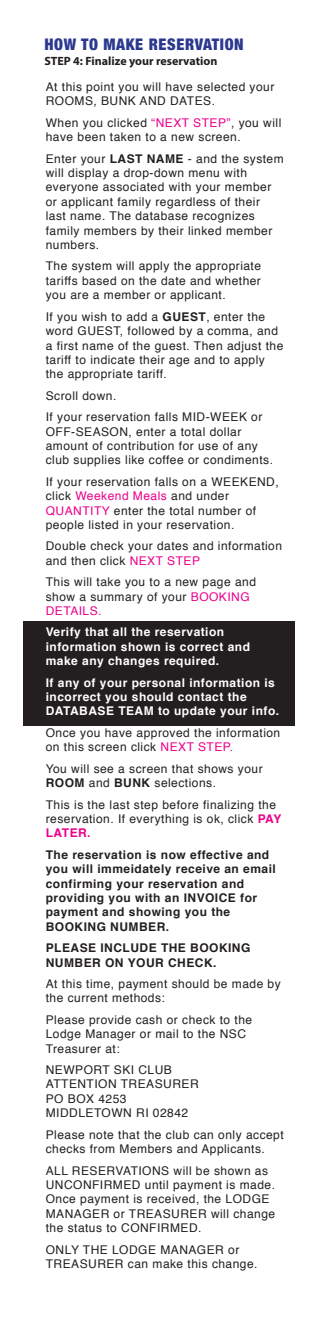
<style>
.page{position:relative;width:324px;height:1335px;background:#fff}
.page>*{position:absolute;margin:0;border:0;box-sizing:border-box;transform-origin:0 0}
.t1{font:900 condensed 16px "Helvetica Neue";letter-spacing:.04em;color:#2b3990}
.t2{font:12px/14.4px "Helvetica";letter-spacing:.04em;color:#231f20}
.t3{font:700 12px/14.4px "Helvetica";letter-spacing:.04em;color:#231f20}
.t4{font:700 12px/14.4px "Helvetica";letter-spacing:.04em;color:#fff}
.t5{font:700 12px "Myriad Pro";color:#231f20}
.s1{color:#ec008c}
.s2{font-weight:700}
.s3{font-weight:700;color:#ec008c}
</style>
<div class="page">
<div style="left:23px;top:621px;width:272px;height:104px;background:#231f20"></div>
<h1 class="t1" style="left:44px;top:31px;width:201px">HOW TO MAKE RESERVATION</h1>
<p class="t2" style="left:46px;top:80px;width:230px">At this point you will have selected your<br>ROOMS, BUNK AND DATES.</p>
<p class="t2" style="left:46px;top:116px;width:237px">When you clicked <span class="s1">“NEXT STEP”</span>, you will have been taken to a new screen.</p>
<p class="t2" style="left:46px;top:151px;width:240px">Enter your <span class="s2">LAST NAME</span> - and the system will display a drop-down menu with everyone associated with your member or applicant family regardless of their<br>last name. The database recognizes family members by their linked member numbers.</p>
<p class="t2" style="left:46px;top:259px;width:217px;text-align:justify">The system will apply the appropriate tariffs based on the date and whether you are a member or applicant.</p>
<p class="t2" style="left:46px;top:309px;width:239px">If you wish to add a <span class="s2">GUEST</span>, enter the word GUEST, followed by a comma, and a first name of the guest. Then adjust the tariff to indicate their age and to apply the appropriate tariff.</p>
<p class="t2" style="left:46px;top:385px;width:218px;line-height:21.4px">Scroll down.<br>If your reservation falls MID-WEEK or</p>
<p class="t2" style="left:46px;top:424px;width:229px">OFF-SEASON, enter a total dollar amount of contribution for use of any club supplies like coffee or condiments.</p>
<p class="t2" style="left:46px;top:474px;width:234px">If your reservation falls on a WEEKEND, click <span class="s1">Weekend Meals</span> and under <span class="s1">QUANTITY</span> enter the total number of people listed in your reservation.</p>
<p class="t2" style="left:46px;top:539px;width:238px">Double check your dates and information and then click <span class="s1">NEXT STEP</span></p>
<p class="t2" style="left:46px;top:575px;width:212px">This will take you to a new page and show a summary of your <span class="s1">BOOKING<br>DETAILS.</span></p>
<p class="t4" style="left:46px;top:625px;width:206px">Verify that all the reservation information shown is correct and make any changes required.</p>
<p class="t4" style="left:46px;top:675px;width:235px">If any of your personal information is incorrect you should contact the<br>DATABASE TEAM to update your info.</p>
<p class="t2" style="left:46px;top:725px;width:236px">Once you have approved the information on this screen click <span class="s1">NEXT STEP.</span></p>
<p class="t2" style="left:46px;top:761px;width:218px">You will see a screen that shows your<br><span class="s2">ROOM</span> and <span class="s2">BUNK</span> selections.</p>
<p class="t2" style="left:46px;top:797px;width:237px">This is the last step before finalizing the reservation. If everything is ok, click <span class="s3">PAY<br>LATER.</span></p>
<p class="t3" style="left:46px;top:847px;width:232px">The reservation is now effective and you will immeidately receive an email confirming your reservation and providing you with an INVOICE for payment and showing you the<br>BOOKING NUMBER.</p>
<p class="t3" style="left:46px;top:940px;width:206px">PLEASE INCLUDE THE BOOKING<br>NUMBER ON YOUR CHECK.</p>
<p class="t2" style="left:46px;top:976px;width:237px">At this time, payment should be made by the current methods:</p>
<p class="t2" style="left:46px;top:1012px;width:208px">Please provide cash or check to the<br>Lodge Manager or mail to the NSC<br>Treasurer at:</p>
<p class="t2" style="left:46px;top:1062px;width:154px">NEWPORT SKI CLUB<br>ATTENTION TREASURER<br>PO BOX 4253<br>MIDDLETOWN RI 02842</p>
<p class="t2" style="left:46px;top:1127px;width:239px">Please note that the club can only accept checks from Members and Applicants.</p>
<p class="t2" style="left:46px;top:1163px;width:231px">ALL RESERVATIONS will be shown as<br>UNCONFIRMED until payment is made.<br>Once payment is received, the LODGE<br>MANAGER or TREASURER will change the status to CONFIRMED.</p>
<p class="t2" style="left:46px;top:1242px;width:213px">ONLY THE LODGE MANAGER or<br>TREASURER can make this change.</p>
<p class="t5" style="left:44px;top:53px;width:174px">STEP 4: Finalize your reservation</p>
</div>
